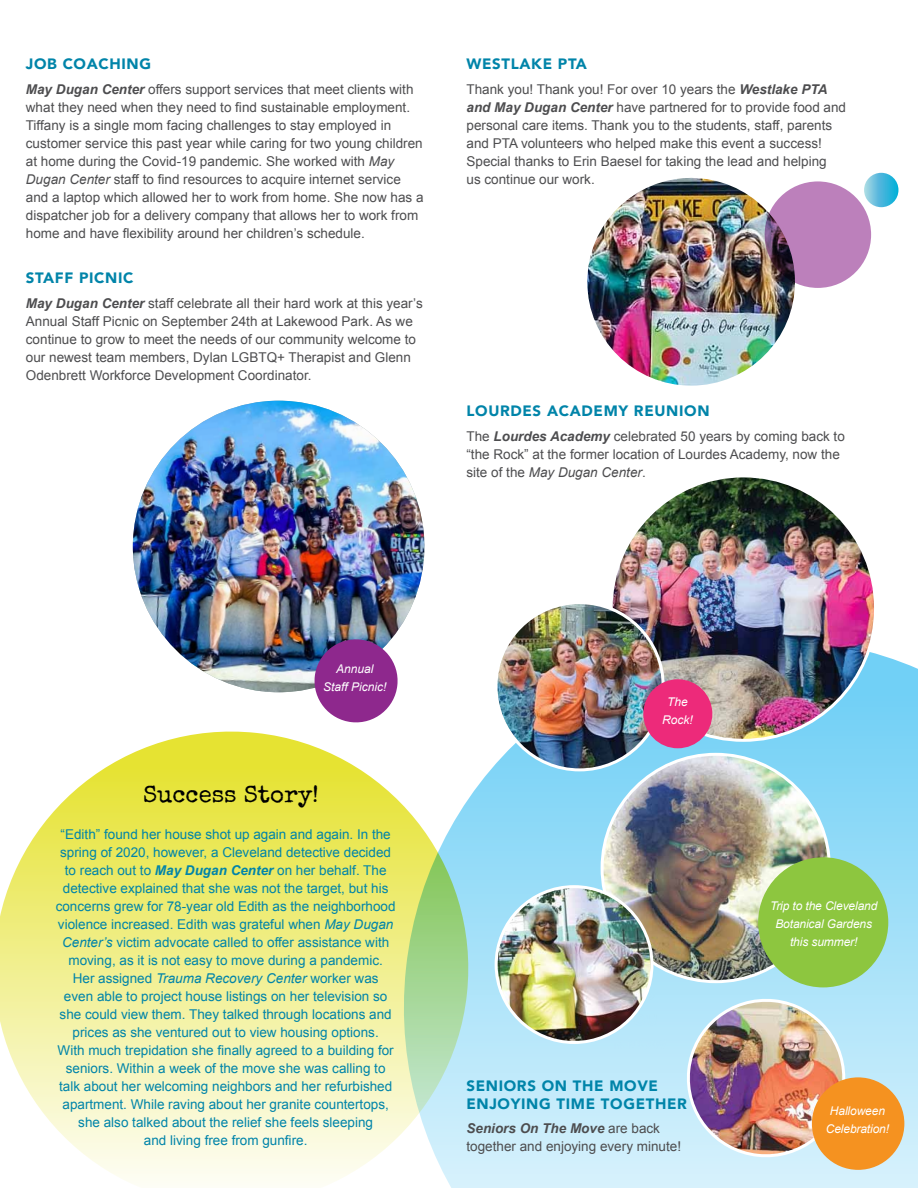
<style>
.page{position:relative;width:918px;height:1188px;background:#fff}
.page>*{position:absolute;margin:0;border:0;box-sizing:border-box;transform-origin:0 0}
.t1{font:24px "Special Elite";color:#000}
.t2{font:900 15px/18px "Avenir";letter-spacing:.045em;color:#0084a9}
.t3{font:13.5px/18px "Arial";color:#4d4d4f}
.t4{font:13.5px/18px "Arial";color:#0084a9;text-align:center}
.t5{font:italic 12px/18px "Arial";letter-spacing:-.01em;color:#fff;text-align:center}
.s1{font-weight:700;font-style:italic}
.s2{font-style:italic}
</style>
<div class="page">
<svg style="left:470px;top:652px;width:448px;height:536px;background:#ace3f9"></svg>
<img style="left:602px;top:754px;width:227px;height:228px;border-radius:114px">
<img style="left:611px;top:476px;width:265px;height:264px;border-radius:132px">
<img style="left:496px;top:603px;width:167px;height:167px;border-radius:84px">
<img style="left:586px;top:176px;width:210px;height:211px;border-radius:105px">
<img style="left:496px;top:887px;width:156px;height:155px;border-radius:78px">
<div style="left:495px;top:885px;width:158px;height:159px;border:3px solid #fff;border-radius:50%"></div>
<img style="left:681px;top:993px;width:167px;height:170px">
<div style="left:812px;top:1077px;width:92px;height:93px;background:#f59220;border-radius:50%"></div>
<div style="left:758px;top:857px;width:130px;height:130px;background:#8dc63f;border-radius:50%"></div>
<div style="left:643px;top:679px;width:69px;height:69px;background:#ed2a7a;border-radius:50%"></div>
<img style="left:133px;top:401px;width:291px;height:291px;border-radius:146px">
<svg style="left:312px;top:637px;width:86px;height:86px"></svg>
<svg style="left:0;top:731px;width:470px;height:457px"></svg>
<svg style="left:765px;top:181px;width:106px;height:107px;background:#ac75ac"></svg>
<div style="left:864px;top:173px;width:34px;height:34px;background:linear-gradient(to right,#a9d1e3,#01a9d8);border-radius:17px"></div>
<p class="t2" style="left:26px;top:54px;width:127px">JOB COACHING</p>
<p class="t3" style="left:26px;top:80px;width:399px"><span class="s1">May Dugan Center</span> offers support services that meet clients with what they need when they need to find sustainable employment.<br>Tiffany is a single mom facing challenges to stay employed in customer service this past year while caring for two young children at home during the Covid-19 pandemic. She worked with <span class="s2">May Dugan Center</span> staff to find resources to acquire internet service and a laptop which allowed her to work from home. She now has a dispatcher job for a delivery company that allows her to work from home and have flexibility around her children’s schedule.</p>
<p class="t2" style="left:26px;top:268px;width:109px">STAFF PICNIC</p>
<p class="t3" style="left:26px;top:294px;width:398px"><span class="s1">May Dugan Center</span> staff celebrate all their hard work at this year’s Annual Staff Picnic on September 24th at Lakewood Park. As we continue to grow to meet the needs of our community welcome to our newest team members, Dylan LGBTQ+ Therapist and Glenn Odenbrett Workforce Development Coordinator.</p>
<p class="t2" style="left:466px;top:54px;width:122px">WESTLAKE PTA</p>
<p class="t3" style="left:466px;top:80px;width:381px">Thank you! Thank you! For over 10 years the <span class="s1">Westlake PTA and May Dugan Center</span> have partnered for to provide food and personal care items. Thank you to the students, staff, parents and PTA volunteers who helped make this event a success!<br>Special thanks to Erin Baesel for taking the lead and helping<br>us continue our work.</p>
<p class="t2" style="left:466px;top:401px;width:55px">LOURDES</p>
<p class="t2" style="left:547px;top:401px;width:36px">ACADEMY</p>
<p class="t2" style="left:634px;top:401px;width:12px">REUN</p>
<p class="t2" style="left:679px;top:401px;width:30px">ION</p>
<p class="t3" style="left:466px;top:427px;width:380px">The <span class="s1">Lourdes Academy</span> celebrated 50 years by coming back to “the Rock” at the former location of Lourdes Academy, now the site of the <span class="s2">May Dugan Center</span>.</p>
<p class="t5" style="left:323px;top:660px;width:65px">Annual<br>Staff Picnic!</p>
<h1 class="t1" style="left:143px;top:779px;width:177px">Success Story!</h1>
<p class="t4" style="left:56px;top:825px;width:341px">“Edith” found her house shot up again and again. In the spring of 2020, however, a Cleveland detective decided to reach out to <span class="s1">May Dugan Center</span> on her behalf. The detective explained that she was not the target, but his concerns grew for 78-year old Edith as the neighborhood violence increased. Edith was grateful when <span class="s2">May Dugan Center’s</span> victim advocate called to offer assistance with moving, as it is not easy to move during a pandemic.<br>Her assigned <span class="s2">Trauma Recovery Center</span> worker was<br>even able to project house listings on her television so she could view them. They talked through locations and prices as she ventured out to view housing options.<br>With much trepidation she finally agreed to a building for seniors. Within a week of the move she was calling to talk about her welcoming neighbors and her refurbished apartment. While raving about her granite countertops, she also talked about the relief she feels sleeping<br>and living free from gunfire.</p>
<p class="t5" style="left:662px;top:693px;width:32px">The<br>Rock!</p>
<p class="t2" style="left:466px;top:1076px;width:221px;text-indent:61px">S ON THE MOVE<br>ENJOYING TI ME TOGETHER</p>
<p class="t3" style="left:466px;top:1120px;width:216px"><span class="s1">Seniors On The Move</span> are back together and enjoying every minute!</p>
<p class="t2" style="left:466px;top:1076px;width:43px">SENIOR</p>
<p class="t5" style="left:770px;top:897px;width:109px">Trip to the Cleveland<br>Botanical Gardens this summer!</p>
<p class="t5" style="left:826px;top:1102px;width:65px">Halloween<br>Celebration!</p>
</div>
